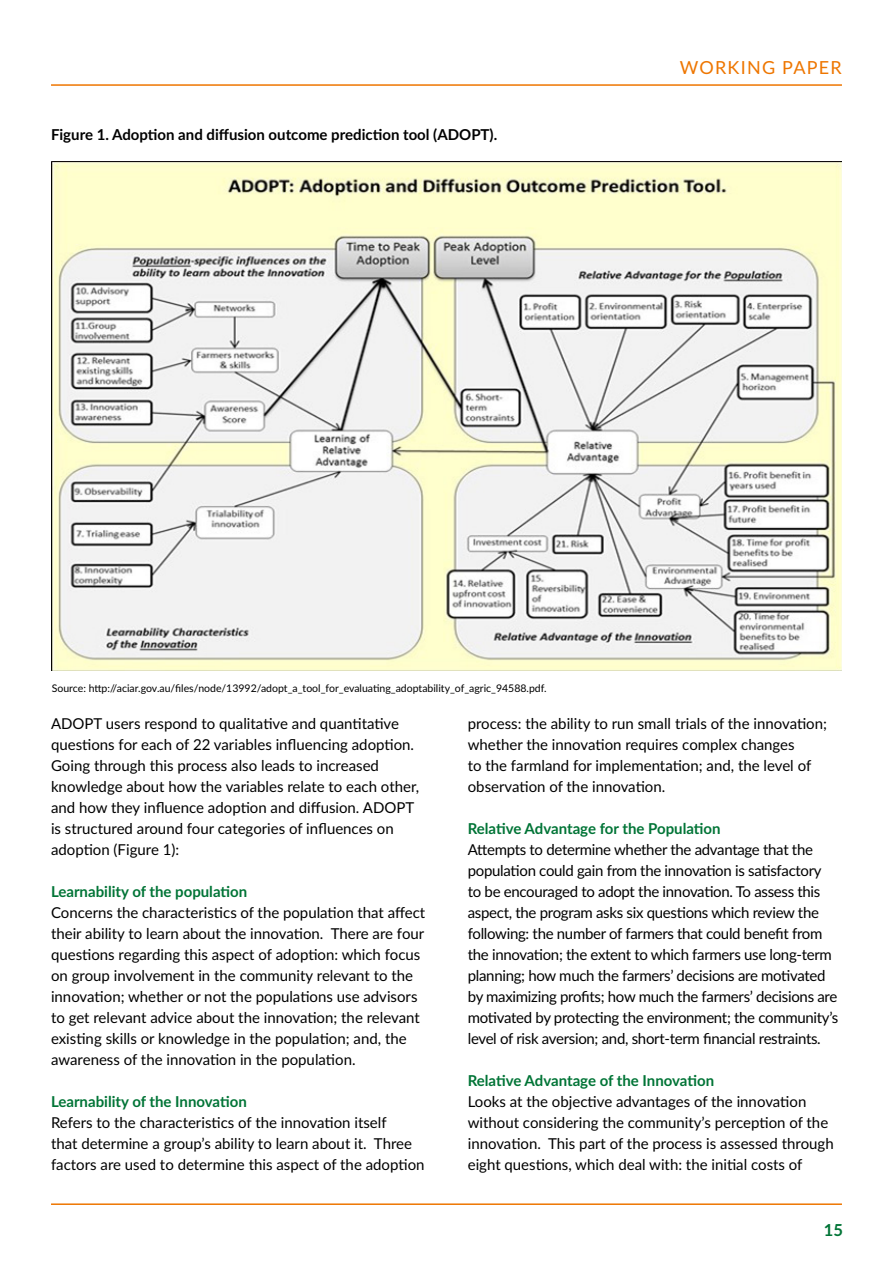
<style>
.page{position:relative;width:893px;height:1263px;background:#fff}
.page>*{position:absolute;margin:0;border:0;box-sizing:border-box;transform-origin:0 0}
.t1{font:18px "Lato";letter-spacing:.07em;color:#ee7601}
.t2{font:700 16.5px "Lato";color:#007436}
.t3{font:15px/21px "Lato";color:#000}
.t4{font:15px/21px "Lato";letter-spacing:-.02em;color:#000}
.t5{font:700 15px "Lato";color:#007436}
.t6{font:700 15px "Lato";color:#000}
.t7{font:10.5px "Lato";color:#000}
</style>
<div class="page">
<hr style="left:51px;top:84px;width:791px;height:2px;background:#ee7601">
<hr style="left:51px;top:1203px;width:791px;height:2px;background:#ee7601">
<img style="left:51px;top:162px;width:791px;height:508px">
<p class="t6" style="left:51px;top:123px;width:448px">Figure 1. Adoption and diffusion outcome prediction tool (ADOPT).</p>
<p class="t1" style="left:680px;top:55px;width:164px">WORKING PAPER</p>
<p class="t7" style="left:52px;top:681px;width:496px">Source: http://aciar.gov.au/files/node/13992/adopt_a_tool_for_evaluating_adoptability_of_agric_94588.pdf.</p>
<p class="t3" style="left:51px;top:713px;width:370px">ADOPT users respond to qualitative and quantitative questions for each of 22 variables influencing adoption.<br>Going through this process also leads to increased knowledge about how the variables relate to each other, and how they influence adoption and diffusion. ADOPT is structured around four categories of influences on adoption (Figure 1):</p>
<p class="t5" style="left:51px;top:881px;width:198px">Learnability of the population</p>
<p class="t3" style="left:51px;top:902px;width:376px">Concerns the characteristics of the population that affect their ability to learn about the innovation. There are four questions regarding this aspect of adoption: which focus on group involvement in the community relevant to the innovation; whether or not the populations use advisors to get relevant advice about the innovation; the relevant existing skills or knowledge in the population; and, the awareness of the innovation in the population.</p>
<p class="t5" style="left:51px;top:1091px;width:197px">Learnability of the Innovation</p>
<p class="t3" style="left:51px;top:1112px;width:375px">Refers to the characteristics of the innovation itself<br>that determine a group’s ability to learn about it. Three factors are used to determine this aspect of the adoption</p>
<p class="t3" style="left:468px;top:712px;width:361px">process: the ability to run small trials of the innovation; whether the innovation requires complex changes<br>to the farmland for implementation; and, the level of observation of the innovation.</p>
<p class="t5" style="left:468px;top:817px;width:254px">Relative Advantage for the Population</p>
<p class="t4" style="left:468px;top:838px;width:372px">Attempts to determine whether the advantage that the population could gain from the innovation is satisfactory to be encouraged to adopt the innovation. To assess this aspect, the program asks six questions which review the following: the number of farmers that could benefit from the innovation; the extent to which farmers use long-term planning; how much the farmers’ decisions are motivated by maximizing profits; how much the farmers’ decisions are motivated by protecting the environment; the community’s level of risk aversion; and, short-term financial restraints.</p>
<p class="t5" style="left:468px;top:1069px;width:248px">Relative Advantage of the Innovation</p>
<p class="t3" style="left:468px;top:1090px;width:367px">Looks at the objective advantages of the innovation without considering the community’s perception of the innovation. This part of the process is assessed through eight questions, which deal with: the initial costs of</p>
<p class="t2" style="left:824px;top:1218px;width:21px">15</p>
</div>
